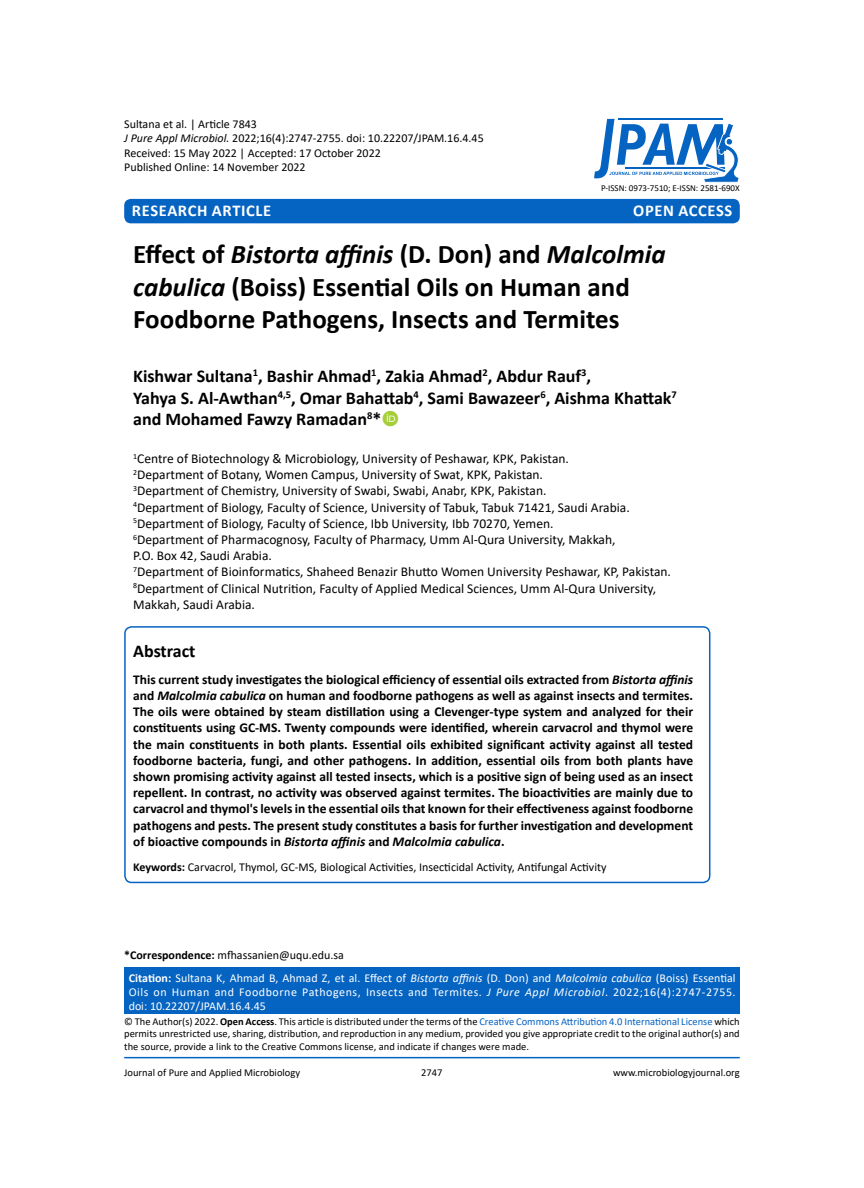
<style>
.page{position:relative;width:864px;height:1188px;background:#fff}
.page>*{position:absolute;margin:0;border:0;box-sizing:border-box;transform-origin:0 0}
.t1{font:700 27px/32.4px "Calibri";color:#000}
.t2{font:700 18px/21.6px "Calibri";color:#000}
.t3{font:700 16.5px "Calibri";letter-spacing:.04em;color:#fff}
.t4{font:700 13.5px/16.2px "Calibri";color:#000;text-align:justify}
.t5{font:13.5px/16.2px "Calibri";color:#000}
.t6{font:12px/14.4px "Calibri";color:#000}
.t7{font:12px/14.4px "Calibri";letter-spacing:.045em;color:#fff;text-align:justify}
.t8{font:10.5px/12.6px "Calibri";color:#000;text-align:justify}
.t9{font:9px "Calibri";color:#000}
.s1{font-style:italic}
.s2{font-weight:700}
.s3{color:#0563c1}
</style>
<div class="page">
<div style="left:124px;top:968px;width:616px;height:46px;background:#0563c1"></div>
<hr style="left:124px;top:1057px;width:616px;height:1px;background:#0563c1">
<div style="left:124px;top:199px;width:616px;height:24px;background:#0563c1;border-radius:7px"></div>
<svg style="left:594px;top:119px;width:145px;height:64px"></svg>
<div style="left:124px;top:626px;width:586px;height:257px;border:2px solid #0563c1;border-radius:7px"></div>
<p class="t6" style="left:124px;top:116px;width:361px">Sultana et al. | Article 7843<br><span class="s1">J Pure Appl Microbiol.</span> 2022;16(4):2747-2755. doi: 10.22207/JPAM.16.4.45<br>Received: 15 May 2022 | Accepted: 17 October 2022<br>Published Online: 14 November 2022</p>
<p class="t3" style="left:132px;top:198px;width:141px">ReSEARCH Article</p>
<p class="t3" style="left:633px;top:198px;width:101px">OPEN ACCESS</p>
<p class="t9" style="left:601px;top:182px;width:140px">P-ISSN: 0973-7510; E-ISSN: 2581-690X</p>
<h1 class="t1" style="left:133px;top:238px;width:534px">Effect of <span class="s1">Bistorta affinis</span> (D. Don) and <span class="s1">Malcolmia cabulica</span> (Boiss) Essential Oils on Human and<br>Foodborne Pathogens, Insects and Termites</h1>
<h2 class="t2" style="left:133px;top:365px;width:545px">Kishwar Sultana<sup>1</sup>, Bashir Ahmad<sup>1</sup>, Zakia Ahmad<sup>2</sup>, Abdur Rauf<sup>3</sup>,<br>Yahya S. Al-Awthan<sup>4,5</sup>, Omar Bahattab<sup>4</sup>, Sami Bawazeer<sup>6</sup>, Aishma Khattak<sup>7 </sup>and Mohamed Fawzy Ramadan<sup>8</sup>*</h2>
<p class="t5" style="left:133px;top:450px;width:539px"><sup>1</sup>Centre of Biotechnology &amp; Microbiology, University of Peshawar, KPK, Pakistan.<br><sup>2</sup>Department of Botany, Women Campus, University of Swat, KPK, Pakistan.<br><sup>3</sup>Department of Chemistry, University of Swabi, Swabi, Anabr, KPK, Pakistan.<br><sup>4</sup>Department of Biology, Faculty of Science, University of Tabuk, Tabuk 71421, Saudi Arabia.<br><sup>5</sup>Department of Biology, Faculty of Science, Ibb University, Ibb 70270, Yemen.<br><sup>6</sup>Department of Pharmacognosy, Faculty of Pharmacy, Umm Al-Qura University, Makkah,<br>P.O. Box 42, Saudi Arabia.<br><sup>7</sup>Department of Bioinformatics, Shaheed Benazir Bhutto Women University Peshawar, KP, Pakistan.<br><sup>8</sup>Department of Clinical Nutrition, Faculty of Applied Medical Sciences, Umm Al-Qura University, Makkah, Saudi Arabia.</p>
<h2 class="t2" style="left:133px;top:640px;width:64px">Abstract</h2>
<p class="t4" style="left:133px;top:671px;width:562px">This current study investigates the biological efficiency of essential oils extracted from <span class="s1">Bistorta affinis </span>and <span class="s1">Malcolmia cabulica</span> on human and foodborne pathogens as well as against insects and termites.<br>The oils were obtained by steam distillation using a Clevenger-type system and analyzed for their constituents using GC-MS. Twenty compounds were identified, wherein carvacrol and thymol were the main constituents in both plants. Essential oils exhibited significant activity against all tested foodborne bacteria, fungi, and other pathogens. In addition, essential oils from both plants have shown promising activity against all tested insects, which is a positive sign of being used as an insect repellent. In contrast, no activity was observed against termites. The bioactivities are mainly due to carvacrol and thymol's levels in the essential oils that known for their effectiveness against foodborne pathogens and pests. The present study constitutes a basis for further investigation and development of bioactive compounds in <span class="s1">Bistorta affinis</span> and <span class="s1">Malcolmia cabulica</span>.</p>
<p class="t6" style="left:133px;top:859px;width:475px"><span class="s2">Keywords:</span> Carvacrol, Thymol, GC-MS, Biological Activities, Insecticidal Activity, Antifungal Activity</p>
<p class="t6" style="left:124px;top:948px;width:221px"><span class="s2">*Correspondence:</span> mfhassanien@uqu.edu.sa</p>
<p class="t7" style="left:129px;top:970px;width:608px"><span class="s2">Citation:</span> Sultana K, Ahmad B, Ahmad Z, et al. Effect of <span class="s1">Bistorta affinis</span> (D. Don) and <span class="s1">Malcolmia cabulica</span> (Boiss) Essential Oils on Human and Foodborne Pathogens, Insects and Termites. <span class="s1">J Pure Appl Microbiol</span>. 2022;16(4):2747-2755. doi: 10.22207/JPAM.16.4.45</p>
<p class="t8" style="left:124px;top:1015px;width:617px">© The Author(s) 2022. <span class="s2">Open Access</span>. This article is distributed under the terms of the <span class="s3">Creative Commons Attribution 4.0 International License</span> which permits unrestricted use, sharing, distribution, and reproduction in any medium, provided you give appropriate credit to the original author(s) and the source, provide a link to the Creative Commons license, and indicate if changes were made.</p>
<p class="t8" style="left:124px;top:1066px;width:177px">Journal of Pure and Applied Microbiology</p>
<p class="t8" style="left:421px;top:1066px;width:23px">2747</p>
<p class="t8" style="left:613px;top:1066px;width:128px">www.microbiologyjournal.org</p>
</div>
